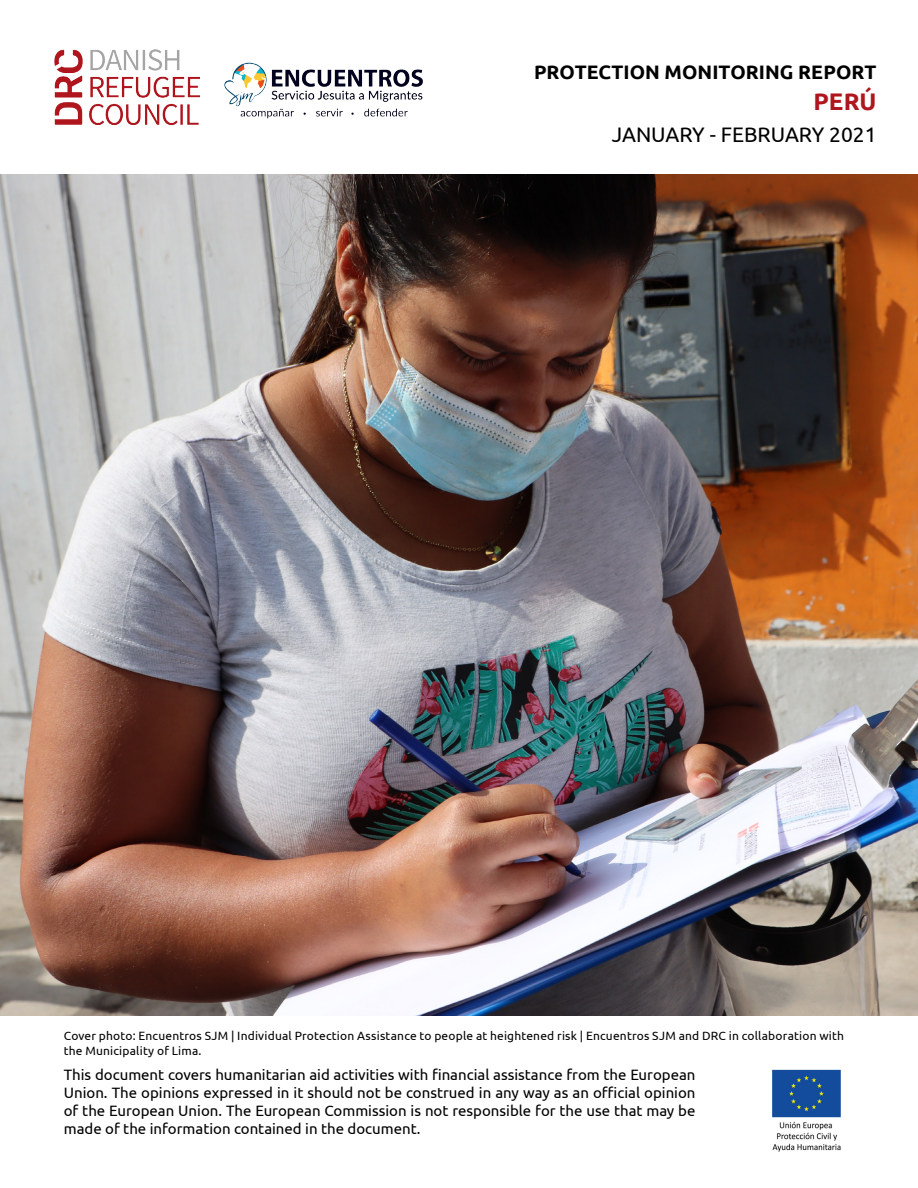
<style>
.page{position:relative;width:918px;height:1188px;background:#fff}
.page>*{position:absolute;margin:0;border:0;box-sizing:border-box;transform-origin:0 0}
.t1{font:700 24px "Ubuntu";color:#af161e}
.t2{font:21px "Ubuntu";color:#000}
.t3{font:700 19.5px "Ubuntu";color:#000}
.t4{font:15px/18px "Ubuntu";color:#000;text-align:justify}
.t5{font:12px/14.4px "Ubuntu";letter-spacing:.015em;color:#000}
</style>
<div class="page">
<img style="left:0;top:174px;width:918px;height:842px">
<img style="left:224px;top:62px;width:199px;height:57px">
<img style="left:772px;top:1069px;width:69px;height:83px">
<img style="left:54px;top:50px;width:146px;height:75px">
<h3 class="t3" style="left:534px;top:60px;width:344px">PROTECTION MONITORING REPORT</h3>
<h1 class="t1" style="left:814px;top:87px;width:64px">PERÚ</h1>
<h2 class="t2" style="left:612px;top:122px;width:266px">JANUARY - FEBRUARY 2021</h2>
<p class="t5" style="left:64px;top:1029px;width:782px">Cover photo: Encuentros SJM | Individual Protection Assistance to people at heightened risk | Encuentros SJM and DRC in collaboration with the Municipality of Lima.</p>
<p class="t4" style="left:64px;top:1065px;width:633px">This document covers humanitarian aid activities with financial assistance from the European Union. The opinions expressed in it should not be construed in any way as an official opinion of the European Union. The European Commission is not responsible for the use that may be made of the information contained in the document.</p>
</div>
